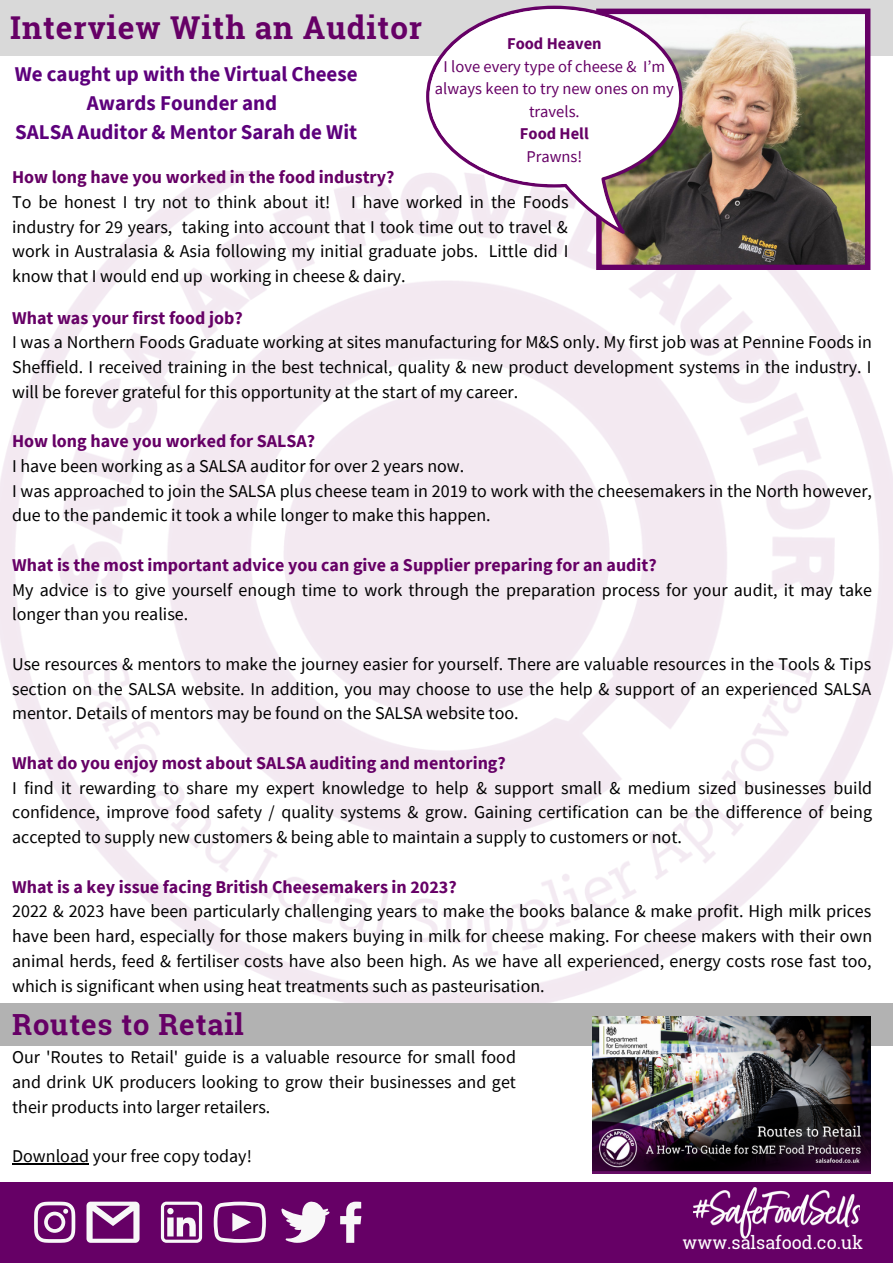
<style>
.page{position:relative;width:893px;height:1264px;background:#fff}
.page>*{position:absolute;margin:0;border:0;box-sizing:border-box;transform-origin:0 0}
.t1{font:700 31.5px "Roboto Slab";letter-spacing:.03em;color:#606}
.t2{font:700 29.1px "Roboto Slab";letter-spacing:.03em;color:#606}
.t3{font:700 21px/29.2px "Source Sans Pro";color:#5d007c;text-align:center}
.t4{font:18px/24.8px "Source Sans Pro";color:#000;text-align:justify}
.t5{font:700 18px "Source Sans Pro";color:#606}
.t6{font:18px "Roboto Slab";color:#fff}
.t7{font:16.5px/22.5px "Source Sans Pro";color:#606;text-align:center}
.t8{font:700 16.5px "Source Sans Pro";color:#606}
</style>
<div class="page">
<div style="left:0;top:1181px;width:892px;height:81px;background:#606"></div>
<img style="left:694px;top:1187px;width:165px;height:51px">
<div style="left:0;top:0;width:892px;height:55px;background:#d9d9d9"></div>
<img style="left:596px;top:9px;width:274px;height:261px">
<div style="left:0;top:1003px;width:892px;height:43px;background:#b2b2b2"></div>
<svg style="left:34px;top:1201px;width:327px;height:42px"></svg>
<img style="left:593px;top:1016px;width:277px;height:157px">
<svg style="left:426px;top:6px;width:256px;height:228px"></svg>
<svg style="left:429px;top:9px;width:250px;height:219px"></svg>
<hr style="left:12px;top:1163px;width:77px;height:1px;background:#000">
<p class="t1" style="left:10px;top:6px;width:413px">Interview With an Auditor</p>
<p class="t3" style="left:15px;top:59px;width:344px">We caught up with the Virtual Cheese<br>Awards Founder and</p>
<p class="t3" style="left:15px;top:117px;width:343px">SALSA Auditor &amp; Mentor Sarah de Wit</p>
<p class="t8" style="left:507px;top:33px;width:96px">Food Heaven</p>
<p class="t7" style="left:435px;top:55px;width:240px">I love every type of cheese &amp; I’m always keen to try new ones on my travels.</p>
<p class="t8" style="left:520px;top:123px;width:70px">Food Hell</p>
<p class="t7" style="left:526px;top:145px;width:57px">Prawns!</p>
<p class="t5" style="left:12px;top:165px;width:384px">How long have you worked in the food industry?</p>
<p class="t4" style="left:12px;top:189px;width:558px">To be honest I try not to think about it! I have worked in the Foods industry for 29 years, taking into account that I took time out to travel &amp; work in Australasia &amp; Asia following my initial graduate jobs. Little did I know that I would end up working in cheese &amp; dairy.</p>
<p class="t5" style="left:12px;top:306px;width:232px">What was your first food job?</p>
<p class="t4" style="left:12px;top:329px;width:861px">I was a Northern Foods Graduate working at sites manufacturing for M&amp;S only. My first job was at Pennine Foods in Sheffield. I received training in the best technical, quality &amp; new product development systems in the industry. I will be forever grateful for this opportunity at the start of my career.</p>
<p class="t5" style="left:12px;top:429px;width:304px">How long have you worked for SALSA?</p>
<p class="t4" style="left:12px;top:453px;width:453px">I have been working as a SALSA auditor for over 2 years now.</p>
<p class="t4" style="left:12px;top:478px;width:861px">I was approached to join the SALSA plus cheese team in 2019 to work with the cheesemakers in the North however, due to the pandemic it took a while longer to make this happen.</p>
<p class="t5" style="left:12px;top:553px;width:646px">What is the most important advice you can give a Supplier preparing for an audit?</p>
<p class="t4" style="left:12px;top:577px;width:861px">My advice is to give yourself enough time to work through the preparation process for your audit, it may take longer than you realise.</p>
<p class="t4" style="left:12px;top:651px;width:860px">Use resources &amp; mentors to make the journey easier for yourself. There are valuable resources in the Tools &amp; Tips section on the SALSA website. In addition, you may choose to use the help &amp; support of an experienced SALSA mentor. Details of mentors may be found on the SALSA website too.</p>
<p class="t5" style="left:12px;top:751px;width:495px">What do you enjoy most about SALSA auditing and mentoring?</p>
<p class="t4" style="left:12px;top:774px;width:861px">I find it rewarding to share my expert knowledge to help &amp; support small &amp; medium sized businesses build confidence, improve food safety / quality systems &amp; grow. Gaining certification can be the difference of being accepted to supply new customers &amp; being able to maintain a supply to customers or not.</p>
<p class="t5" style="left:12px;top:874px;width:446px">What is a key issue facing British Cheesemakers in 2023?</p>
<p class="t4" style="left:12px;top:898px;width:861px">2022 &amp; 2023 have been particularly challenging years to make the books balance &amp; make profit. High milk prices have been hard, especially for those makers buying in milk for cheese making. For cheese makers with their own animal herds, feed &amp; fertiliser costs have also been high. As we have all experienced, energy costs rose fast too, which is significant when using heat treatments such as pasteurisation.</p>
<p class="t2" style="left:12px;top:1004px;width:233px">Routes to Retail</p>
<p class="t4" style="left:12px;top:1044px;width:505px">Our 'Routes to Retail' guide is a valuable resource for small food and drink UK producers looking to grow their businesses and get their products into larger retailers.</p>
<p class="t4" style="left:12px;top:1143px;width:241px">Download your free copy today!</p>
<p class="t6" style="left:682px;top:1230px;width:182px">www.salsafood.co.uk</p>
</div>
